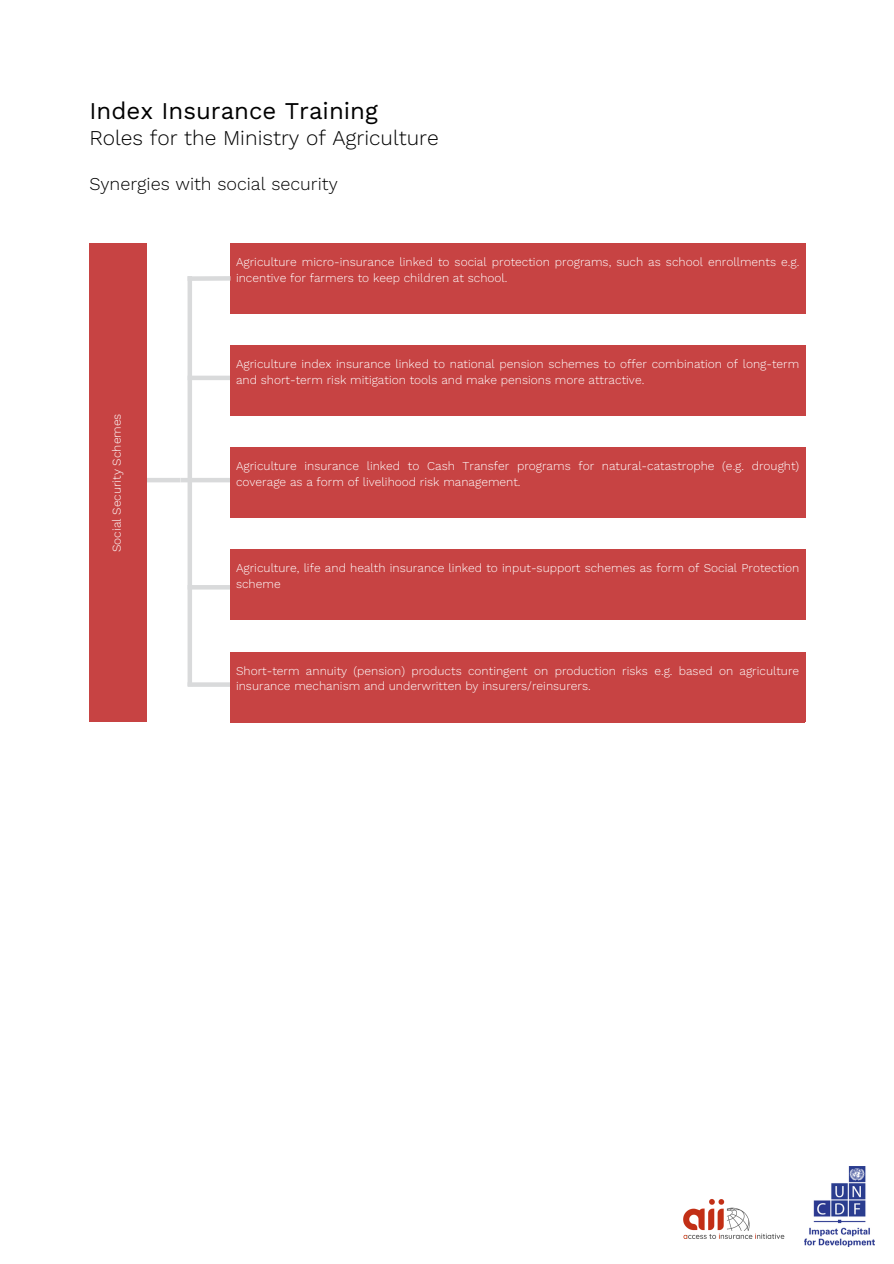
<style>
.page{position:relative;width:894px;height:1264px;background:#fff}
.page>*{position:absolute;margin:0;border:0;box-sizing:border-box;transform-origin:0 0}
.t1{font:24px "Work Sans";color:#000}
.t2{font:300 21px "Work Sans";color:#000}
.t3{font:300 18px "Work Sans";color:#000}
.t4{font:300 12px/15.8px "Work Sans";color:#fff}
</style>
<div class="page">
<img style="left:683px;top:1199px;width:102px;height:40px">
<img style="left:804px;top:1166px;width:70px;height:80px">
<div style="left:230px;top:243px;width:574px;height:70px;background:#c74343"></div>
<div style="left:187px;top:276px;width:43px;height:5px;background:#d9dadb"></div>
<div style="left:187px;top:375px;width:67px;height:5px;background:#d9dadb"></div>
<div style="left:230px;top:345px;width:574px;height:70px;background:#c74343"></div>
<hr style="left:180px;top:478px;width:67px;height:4px;background:#d9dadb">
<div style="left:230px;top:447px;width:574px;height:70px;background:#c74343"></div>
<hr style="left:187px;top:585px;width:67px;height:4px;background:#d9dadb">
<div style="left:230px;top:550px;width:574px;height:69px;background:#c74343"></div>
<div style="left:187px;top:682px;width:67px;height:5px;background:#d9dadb"></div>
<div style="left:230px;top:652px;width:574px;height:70px;background:#c74343"></div>
<div style="left:187px;top:276px;width:5px;height:410px;background:#d9dadb"></div>
<hr style="left:114px;top:478px;width:66px;height:4px;background:#d9dadb">
<div style="left:89px;top:243px;width:58px;height:479px;background:#c74343"></div>
<p class="t1" style="left:89px;top:96px;width:290px">Index Insurance Training</p>
<p class="t2" style="left:89px;top:125px;width:351px">Roles for the Ministry of Agriculture</p>
<p class="t3" style="left:89px;top:173px;width:250px">Synergies with social security</p>
<p class="t4" style="left:236px;top:254px;width:564px">Agriculture micro-insurance linked to social protection programs, such as school enrollments e.g. incentive for farmers to keep children at school.</p>
<p class="t4" style="left:109px;top:552px;width:140px;rotate:-90deg">Social Security Schemes</p>
<p class="t4" style="left:236px;top:356px;width:564px">Agriculture index insurance linked to national pension schemes to offer combination of long-term and short-term risk mitigation tools and make pensions more attractive.</p>
<p class="t4" style="left:236px;top:458px;width:564px">Agriculture insurance linked to Cash Transfer programs for natural-catastrophe (e.g. drought) coverage as a form of livelihood risk management.</p>
<p class="t4" style="left:236px;top:560px;width:564px">Agriculture, life and health insurance linked to input-support schemes as form of Social Protection scheme</p>
<p class="t4" style="left:236px;top:662px;width:564px">Short-term annuity (pension) products contingent on production risks e.g. based on agriculture insurance mechanism and underwritten by insurers/reinsurers.</p>
</div>
